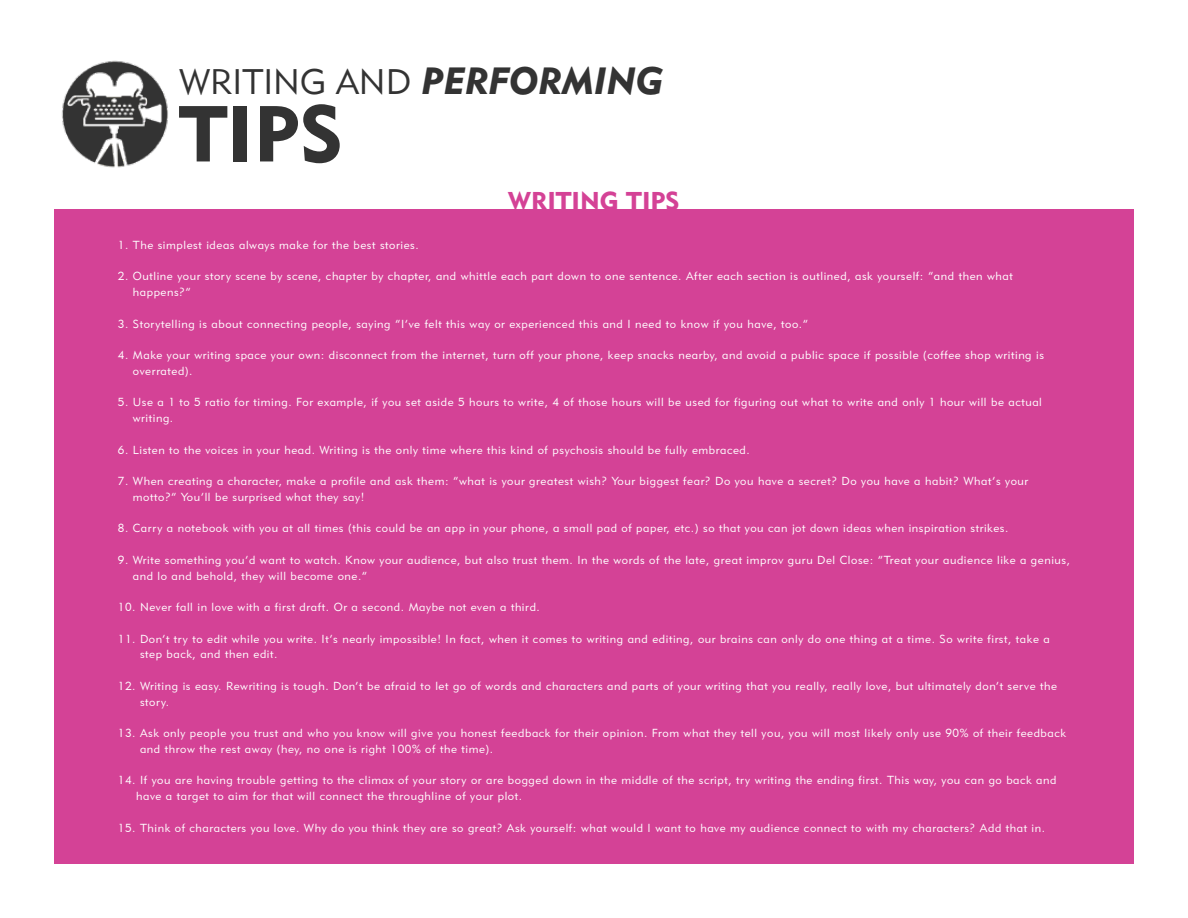
<style>
.page{position:relative;width:1188px;height:918px;background:#fff}
.page>*{position:absolute;margin:0;border:0;box-sizing:border-box;transform-origin:0 0}
.t1{font:78.15px "Geometric 415 BT Black A";color:#333}
.t2{font:35.4px "Geometric 415 BT Lite A";color:#333}
.t3{font:25.5px "Geometric 415 BT Black A";color:#d44296}
.t4{font:11.7px/15.8px "Geometric 415 BT Lite A";letter-spacing:.05em;color:#fff}
.s1{font-family:"Geometric 415 BT Black Italic A";font-size:37.5px}
</style>
<div class="page">
<img style="left:61px;top:60px;width:107px;height:108px">
<div style="left:54px;top:209px;width:1080px;height:654px;background:#d44296"></div>
<h2 class="t2" style="left:179px;top:60px;width:486px">WRITING AND <span class="s1">PERFORMING</span></h2>
<h1 class="t1" style="left:179px;top:86px;width:165px">TIPS</h1>
<h3 class="t3" style="left:508px;top:186px;width:173px">WRITING TIPS</h3>
<p class="t4" style="left:118px;top:237px;width:302px">1. The simplest ideas always make for the best stories.</p>
<p class="t4" style="left:133px;top:268px;width:881px;text-indent:-15px">2. Outline your story scene by scene, chapter by chapter, and whittle each part down to one sentence. After each section is outlined, ask yourself: “and then what happens?”</p>
<p class="t4" style="left:118px;top:315px;width:692px">3. Storytelling is about connecting people, saying “I’ve felt this way or experienced this and I need to know if you have, too.”</p>
<p class="t4" style="left:133px;top:347px;width:913px;text-indent:-15px">4. Make your writing space your own: disconnect from the internet, turn off your phone, keep snacks nearby, and avoid a public space if possible (coffee shop writing is overrated).</p>
<p class="t4" style="left:133px;top:394px;width:911px;text-indent:-15px">5. Use a 1 to 5 ratio for timing. For example, if you set aside 5 hours to write, 4 of those hours will be used for figuring out what to write and only 1 hour will be actual writing.</p>
<p class="t4" style="left:118px;top:441px;width:633px">6. Listen to the voices in your head. Writing is the only time where this kind of psychosis should be fully embraced.</p>
<p class="t4" style="left:133px;top:473px;width:897px;text-indent:-15px">7. When creating a character, make a profile and ask them: “what is your greatest wish? Your biggest fear? Do you have a secret? Do you have a habit? What’s your motto?” You’ll be surprised what they say!</p>
<p class="t4" style="left:118px;top:520px;width:892px">8. Carry a notebook with you at all times (this could be an app in your phone, a small pad of paper, etc.) so that you can jot down ideas when inspiration strikes.</p>
<p class="t4" style="left:133px;top:552px;width:939px;text-indent:-15px">9. Write something you’d want to watch. Know your audience, but also trust them. In the words of the late, great improv guru Del Close: “Treat your audience like a genius, and lo and behold, they will become one.”</p>
<p class="t4" style="left:118px;top:599px;width:424px">10. Never fall in love with a first draft. Or a second. Maybe not even a third.</p>
<p class="t4" style="left:140px;top:631px;width:911px;text-indent:-22px">11. Don’t try to edit while you write. It’s nearly impossible! In fact, when it comes to writing and editing, our brains can only do one thing at a time. So write first, take a step back, and then edit.</p>
<p class="t4" style="left:140px;top:678px;width:918px;text-indent:-22px">12. Writing is easy. Rewriting is tough. Don’t be afraid to let go of words and characters and parts of your writing that you really, really love, but ultimately don’t serve the story.</p>
<p class="t4" style="left:140px;top:725px;width:927px;text-indent:-22px">13. Ask only people you trust and who you know will give you honest feedback for their opinion. From what they tell you, you will most likely only use 90% of their feedback and throw the rest away (hey, no one is right 100% of the time).</p>
<p class="t4" style="left:136px;top:772px;width:922px;text-indent:-18px">14. If you are having trouble getting to the climax of your story or are bogged down in the middle of the script, try writing the ending first. This way, you can go back and have a target to aim for that will connect the throughline of your plot.</p>
<p class="t4" style="left:118px;top:820px;width:929px">15. Think of characters you love. Why do you think they are so great? Ask yourself: what would I want to have my audience connect to with my characters? Add that in.</p>
</div>
